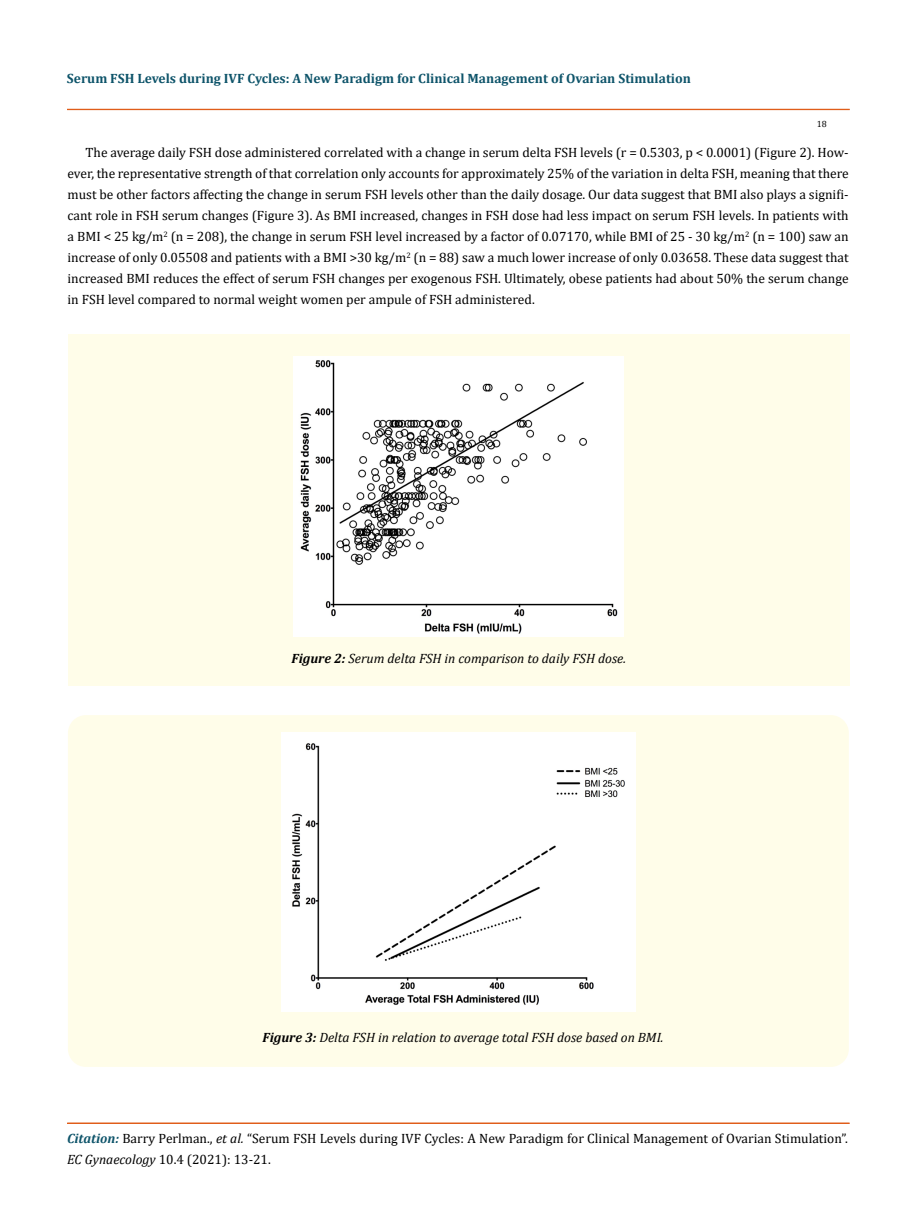
<style>
.page{position:relative;width:917px;height:1226px;background:#fff}
.page>*{position:absolute;margin:0;border:0;box-sizing:border-box;transform-origin:0 0}
.t1{font:13.5px/21px "Cambria";color:#000}
.t2{font:italic 13.5px "Cambria";color:#000}
.t3{font:700 13.5px "Cambria";color:#0e546a}
.t4{font:9px "Cambria";color:#000}
.s1{font-weight:700}
.s2{font-weight:700;font-style:italic;color:#0e546a}
.s3{font-style:italic}
</style>
<div class="page">
<div style="left:67px;top:109px;width:782px;height:1px;border:1px solid #e05d1a"></div>
<div style="left:67px;top:1123px;width:782px;height:1px;border:1px solid #e05d1a"></div>
<div style="left:68px;top:715px;width:780px;height:351px;background:#fffde9;border-radius:18px"></div>
<div style="left:282px;top:732px;width:353px;height:279px;background:#fff"></div>
<div style="left:68px;top:334px;width:781px;height:351px;background:#fffde9"></div>
<img style="left:294px;top:356px;width:329px;height:280px">
<p class="t3" style="left:67px;top:69px;width:625px">Serum FSH Levels during IVF Cycles: A New Paradigm for Clinical Management of Ovarian Stimulation</p>
<p class="t4" style="left:816px;top:118px;width:11px">18</p>
<p class="t1" style="left:67px;top:142px;width:782px;text-align:justify;text-indent:18px">The average daily FSH dose administered correlated with a change in serum delta FSH levels (r = 0.5303, p &lt; 0.0001) (Figure 2). How&shy;ever, the representative strength of that correlation only accounts for approximately 25% of the variation in delta FSH, meaning that there must be other factors affecting the change in serum FSH levels other than the daily dosage. Our data suggest that BMI also plays a signifi&shy;cant role in FSH serum changes (Figure 3). As BMI increased, changes in FSH dose had less impact on serum FSH levels. In patients with a BMI &lt; 25 kg/m<sup>2</sup> (n = 208), the change in serum FSH level increased by a factor of 0.07170, while BMI of 25 - 30 kg/m<sup>2</sup> (n = 100) saw an increase of only 0.05508 and patients with a BMI &gt;30 kg/m<sup>2</sup> (n = 88) saw a much lower increase of only 0.03658. These data suggest that increased BMI reduces the effect of serum FSH changes per exogenous FSH. Ultimately, obese patients had about 50% the serum change in FSH level compared to normal weight women per ampule of FSH administered.</p>
<p class="t2" style="left:291px;top:649px;width:336px"><span class="s1">Figure 2:</span> Serum delta FSH in comparison to daily FSH dose.</p>
<p class="t2" style="left:262px;top:1027px;width:402px"><span class="s1">Figure 3:</span> Delta FSH in relation to average total FSH dose based on BMI.</p>
<p class="t1" style="left:67px;top:1128px;width:782px"><span class="s2">Citation:</span> Barry Perlman., <span class="s3">et al.</span> “Serum FSH Levels during IVF Cycles: A New Paradigm for Clinical Management of Ovarian Stimulation”.<br><span class="s3">EC Gynaecology</span> 10.4 (2021): 13-21.</p>
</div>
